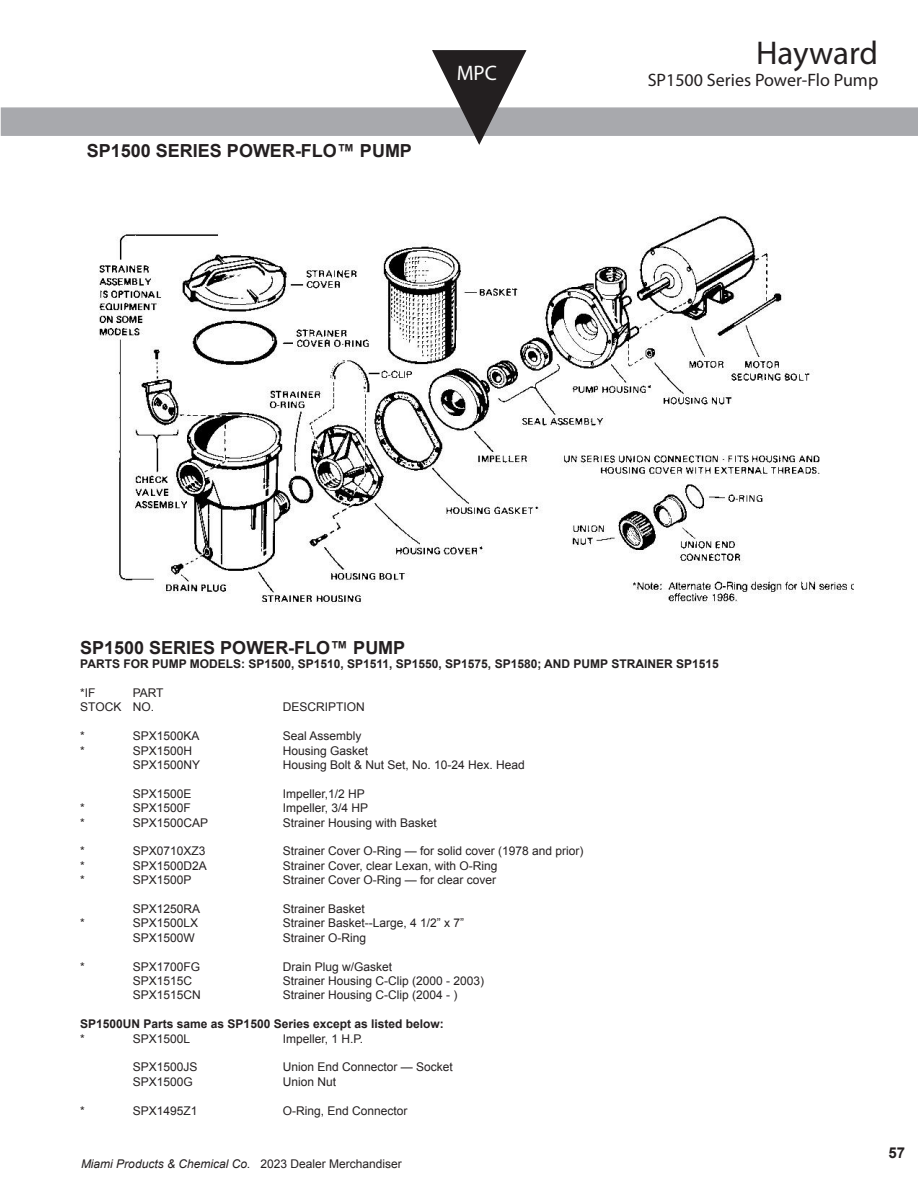
<style>
.page{position:relative;width:918px;height:1188px;background:#fff}
.page>*{position:absolute;margin:0;border:0;box-sizing:border-box;transform-origin:0 0}
.Item_name{font:33px "Myriad Pro";color:#231f20}
.t1{font:21px "Myriad Pro";color:#fff}
.Item_name-2{font:700 18px "Arial";color:#231f20}
.Item_name-3{font:18px "Myriad Pro";color:#231f20}
.t2{font:700 15px "Arial";color:#231f20}
._5_tabs{font:12px "Arial";color:#231f20}
.tabs{font:700 12px "Arial";color:#231f20}
._5_tabs-2{font:700 12px "Arial";color:#231f20}
.t3{font:italic 12px "Arial";color:#231f20}
.s1{font-style:normal}
</style>
<div class="page">
<svg style="left:1px;top:50px;width:917px;height:95px"></svg>
<img style="left:98px;top:214px;width:756px;height:391px">
<p class="Item_name-2" style="left:87px;top:139px;width:327px">SP1500 SERIES POWER-FLO™ PUMP</p>
<h2 class="t1" style="left:457px;top:60px;width:42px">MPC</h2>
<p class="Item_name" style="left:756px;top:33px;width:124px">Hayward</p>
<p class="Item_name-3" style="left:648px;top:69px;width:232px">SP1500 Series Power-Flo Pump</p>
<p class="Item_name-2" style="left:80px;top:636px;width:327px">SP1500 SERIES POWER-FLO™ PUMP</p>
<p class="tabs" style="left:80px;top:656px;width:640px">PARTS FOR PUMP MODELS: SP1500, SP1510, SP1511, SP1550, SP1575, SP1580; AND PUMP STRAINER SP1515</p>
<p class="_5_tabs" style="left:80px;top:685px;width:17px">*IF</p>
<p class="_5_tabs" style="left:133px;top:685px;width:32px">PART</p>
<p class="_5_tabs" style="left:80px;top:699px;width:75px">STOCK NO.</p>
<p class="_5_tabs" style="left:283px;top:699px;width:84px">DESCRIPTION</p>
<p class="_5_tabs" style="left:80px;top:728px;width:6px">*</p>
<p class="_5_tabs" style="left:133px;top:728px;width:68px">SPX1500KA</p>
<p class="_5_tabs" style="left:283px;top:728px;width:80px">Seal Assembly</p>
<p class="_5_tabs" style="left:80px;top:743px;width:6px">*</p>
<p class="_5_tabs" style="left:133px;top:743px;width:61px">SPX1500H</p>
<p class="_5_tabs" style="left:283px;top:743px;width:87px">Housing Gasket</p>
<p class="_5_tabs" style="left:133px;top:757px;width:69px">SPX1500NY</p>
<p class="_5_tabs" style="left:283px;top:757px;width:244px">Housing Bolt &amp; Nut Set, No. 10-24 Hex. Head</p>
<p class="_5_tabs" style="left:133px;top:786px;width:60px">SPX1500E</p>
<p class="_5_tabs" style="left:283px;top:786px;width:84px">Impeller,1/2 HP</p>
<p class="_5_tabs" style="left:80px;top:800px;width:6px">*</p>
<p class="_5_tabs" style="left:133px;top:800px;width:60px">SPX1500F</p>
<p class="_5_tabs" style="left:283px;top:800px;width:87px">Impeller, 3/4 HP</p>
<p class="_5_tabs" style="left:80px;top:815px;width:6px">*</p>
<p class="_5_tabs" style="left:133px;top:815px;width:77px">SPX1500CAP</p>
<p class="_5_tabs" style="left:283px;top:815px;width:156px">Strainer Housing with Basket</p>
<p class="_5_tabs" style="left:80px;top:843px;width:6px">*</p>
<p class="_5_tabs" style="left:133px;top:843px;width:74px">SPX0710XZ3</p>
<p class="_5_tabs" style="left:283px;top:843px;width:302px">Strainer Cover O-Ring — for solid cover (1978 and prior)</p>
<p class="_5_tabs" style="left:80px;top:858px;width:6px">*</p>
<p class="_5_tabs" style="left:133px;top:858px;width:76px">SPX1500D2A</p>
<p class="_5_tabs" style="left:283px;top:858px;width:216px">Strainer Cover, clear Lexan, with O-Ring</p>
<p class="_5_tabs" style="left:80px;top:872px;width:6px">*</p>
<p class="_5_tabs" style="left:133px;top:872px;width:60px">SPX1500P</p>
<p class="_5_tabs" style="left:283px;top:872px;width:215px">Strainer Cover O-Ring — for clear cover</p>
<p class="_5_tabs" style="left:133px;top:901px;width:69px">SPX1250RA</p>
<p class="_5_tabs" style="left:283px;top:901px;width:84px">Strainer Basket</p>
<p class="_5_tabs" style="left:80px;top:915px;width:6px">*</p>
<p class="_5_tabs" style="left:133px;top:915px;width:67px">SPX1500LX</p>
<p class="_5_tabs" style="left:283px;top:915px;width:183px">Strainer Basket--Large, 4 1/2” x 7”</p>
<p class="_5_tabs" style="left:133px;top:930px;width:64px">SPX1500W</p>
<p class="_5_tabs" style="left:283px;top:930px;width:85px">Strainer O-Ring</p>
<p class="_5_tabs" style="left:80px;top:959px;width:6px">*</p>
<p class="_5_tabs" style="left:133px;top:959px;width:69px">SPX1700FG</p>
<p class="_5_tabs" style="left:283px;top:959px;width:111px">Drain Plug w/Gasket</p>
<p class="_5_tabs" style="left:133px;top:973px;width:61px">SPX1515C</p>
<p class="_5_tabs" style="left:283px;top:973px;width:203px">Strainer Housing C-Clip (2000 - 2003)</p>
<p class="_5_tabs" style="left:133px;top:987px;width:70px">SPX1515CN</p>
<p class="_5_tabs" style="left:283px;top:987px;width:176px">Strainer Housing C-Clip (2004 - )</p>
<p class="_5_tabs-2" style="left:80px;top:1016px;width:365px">SP1500UN Parts same as SP1500 Series except as listed below:</p>
<p class="_5_tabs" style="left:80px;top:1031px;width:6px">*</p>
<p class="_5_tabs" style="left:133px;top:1031px;width:59px">SPX1500L</p>
<p class="_5_tabs" style="left:283px;top:1031px;width:82px">Impeller, 1 H.P.</p>
<p class="_5_tabs" style="left:133px;top:1059px;width:66px">SPX1500JS</p>
<p class="_5_tabs" style="left:283px;top:1059px;width:172px">Union End Connector — Socket</p>
<p class="_5_tabs" style="left:133px;top:1074px;width:62px">SPX1500G</p>
<p class="_5_tabs" style="left:283px;top:1074px;width:55px">Union Nut</p>
<p class="_5_tabs" style="left:80px;top:1103px;width:6px">*</p>
<p class="_5_tabs" style="left:133px;top:1103px;width:66px">SPX1495Z1</p>
<p class="_5_tabs" style="left:283px;top:1103px;width:126px">O-Ring, End Connector</p>
<p class="t3" style="left:81px;top:1156px;width:322px">Miami Products &amp; Chemical Co. <span class="s1">2023 Dealer Merchandiser</span></p>
<p class="t2" style="left:888px;top:1143px;width:18px">57</p>
</div>
